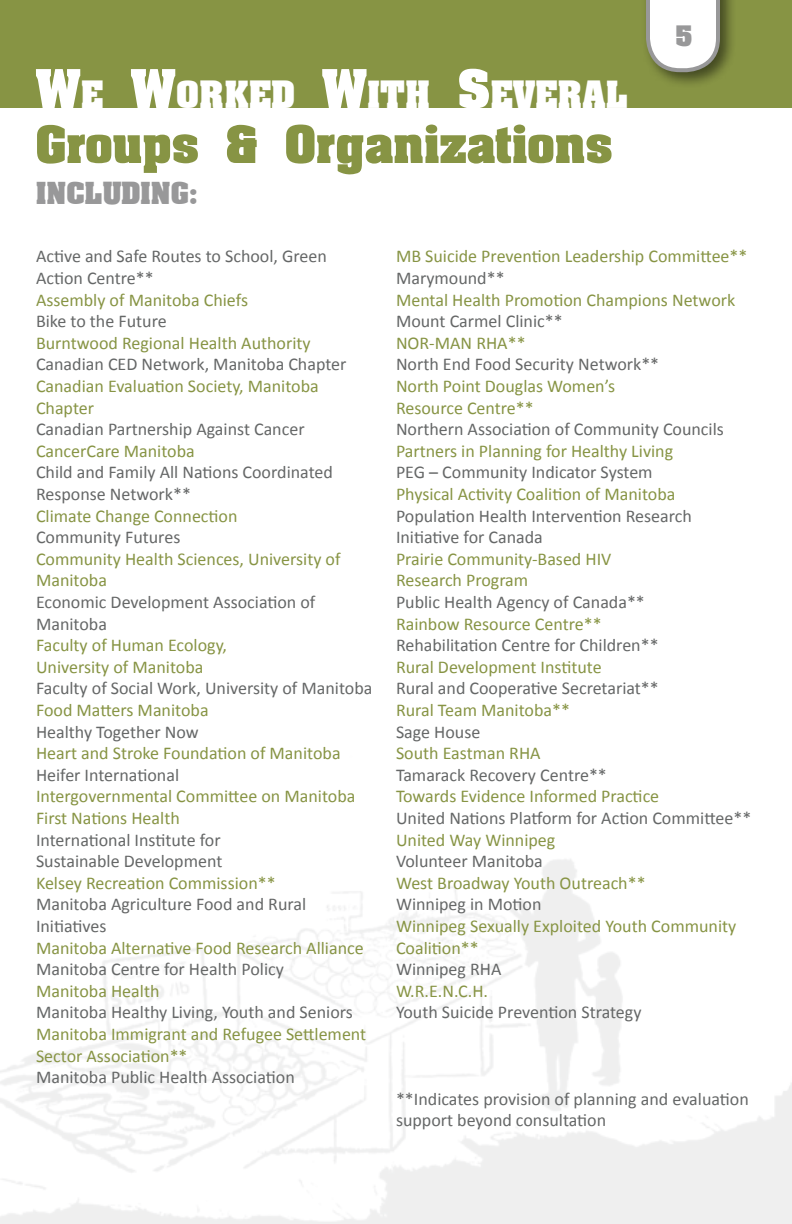
<style>
.page{position:relative;width:792px;height:1224px;background:#fff}
.page>*{position:absolute;margin:0;border:0;box-sizing:border-box;transform-origin:0 0}
.t1{font:300 58px "Aachen";color:#879444}
.t2{font:300 42px "Aachen";color:#fff}
.t3{font:300 34px "Aachen";color:#989899}
.t4{font:700 24px "Aachen";color:#989899}
.t5{font:18px/21.6px "Calibri";color:#656767}
.t6{font:18px/21.6px "Calibri";color:#879444}
.s1{font-size:60px}
</style>
<div class="page">
<div style="left:0;top:0;width:792px;height:108px;background:#879444"></div>
<div style="left:641px;top:0;width:96px;height:89px;background:#000;opacity:.5"></div>
<svg style="left:646px;top:0;width:74px;height:72px;background:#e3e4df"></svg>
<h2 class="t2" style="left:36px;top:71px;width:594px"><span class="s1">W</span>E <span class="s1">W</span>ORKED <span class="s1">W</span>ITH <span class="s1">S</span>EVERAL</h2>
<h1 class="t1" style="left:36px;top:111px;width:579px">Groups &amp; Organizations</h1>
<h3 class="t3" style="left:36px;top:173px;width:164px">INCLUDING:</h3>
<h3 class="t4" style="left:676px;top:17px;width:17px">5</h3>
<p class="t5" style="left:36px;top:246px;width:292px">Active and Safe Routes to School, Green<br>Action Centre**</p>
<p class="t6" style="left:36px;top:289px;width:214px">Assembly of Manitoba Chiefs</p>
<p class="t5" style="left:36px;top:310px;width:132px">Bike to the Future</p>
<p class="t6" style="left:36px;top:332px;width:276px">Burntwood Regional Health Authority</p>
<p class="t5" style="left:36px;top:354px;width:312px">Canadian CED Network, Manitoba Chapter</p>
<p class="t6" style="left:36px;top:375px;width:284px">Canadian Evaluation Society, Manitoba<br>Chapter</p>
<p class="t5" style="left:36px;top:418px;width:270px">Canadian Partnership Against Cancer</p>
<p class="t6" style="left:36px;top:440px;width:160px">CancerCare Manitoba</p>
<p class="t5" style="left:36px;top:462px;width:298px">Child and Family All Nations Coordinated<br>Response Network**</p>
<p class="t6" style="left:36px;top:505px;width:203px">Climate Change Connection</p>
<p class="t5" style="left:36px;top:526px;width:146px">Community Futures</p>
<p class="t6" style="left:36px;top:548px;width:306px">Community Health Sciences, University of<br>Manitoba</p>
<p class="t5" style="left:36px;top:591px;width:281px">Economic Development Association of<br>Manitoba</p>
<p class="t6" style="left:36px;top:634px;width:193px">Faculty of Human Ecology,<br>University of Manitoba</p>
<p class="t5" style="left:36px;top:678px;width:338px">Faculty of Social Work, University of Manitoba</p>
<p class="t6" style="left:36px;top:699px;width:174px">Food Matters Manitoba</p>
<p class="t5" style="left:36px;top:721px;width:164px">Healthy Together Now</p>
<p class="t6" style="left:36px;top:742px;width:306px">Heart and Stroke Foundation of Manitoba</p>
<p class="t5" style="left:36px;top:764px;width:145px">Heifer International</p>
<p class="t6" style="left:36px;top:786px;width:321px">Intergovernmental Committee on Manitoba<br>First Nations Health</p>
<p class="t5" style="left:36px;top:829px;width:188px">International Institute for<br>Sustainable Development</p>
<p class="t6" style="left:36px;top:872px;width:241px">Kelsey Recreation Commission**</p>
<p class="t5" style="left:36px;top:894px;width:272px">Manitoba Agriculture Food and Rural<br>Initiatives</p>
<p class="t6" style="left:36px;top:937px;width:329px">Manitoba Alternative Food Research Alliance</p>
<p class="t5" style="left:36px;top:958px;width:249px">Manitoba Centre for Health Policy</p>
<p class="t6" style="left:36px;top:980px;width:125px">Manitoba Health</p>
<p class="t5" style="left:36px;top:1002px;width:318px">Manitoba Healthy Living, Youth and Seniors</p>
<p class="t6" style="left:36px;top:1023px;width:332px">Manitoba Immigrant and Refugee Settlement<br>Sector Association**</p>
<p class="t5" style="left:36px;top:1066px;width:260px">Manitoba Public Health Association</p>
<p class="t6" style="left:396px;top:246px;width:353px">MB Suicide Prevention Leadership Committee**</p>
<p class="t5" style="left:396px;top:267px;width:110px">Marymound**</p>
<p class="t6" style="left:396px;top:289px;width:341px">Mental Health Promotion Champions Network</p>
<p class="t5" style="left:396px;top:310px;width:168px">Mount Carmel Clinic**</p>
<p class="t6" style="left:396px;top:332px;width:131px">NOR-MAN RHA**</p>
<p class="t5" style="left:396px;top:354px;width:265px">North End Food Security Network**</p>
<p class="t6" style="left:396px;top:375px;width:221px">North Point Douglas Women’s<br>Resource Centre**</p>
<p class="t5" style="left:396px;top:418px;width:329px">Northern Association of Community Councils</p>
<p class="t6" style="left:396px;top:440px;width:279px">Partners in Planning for Healthy Living</p>
<p class="t5" style="left:396px;top:462px;width:258px">PEG – Community Indicator System</p>
<p class="t6" style="left:396px;top:483px;width:281px">Physical Activity Coalition of Manitoba</p>
<p class="t5" style="left:396px;top:505px;width:297px">Population Health Intervention Research<br>Initiative for Canada</p>
<p class="t6" style="left:396px;top:548px;width:217px">Prairie Community-Based HIV<br>Research Program</p>
<p class="t5" style="left:396px;top:591px;width:250px">Public Health Agency of Canada**</p>
<p class="t6" style="left:396px;top:613px;width:207px">Rainbow Resource Centre**</p>
<p class="t5" style="left:396px;top:634px;width:264px">Rehabilitation Centre for Children**</p>
<p class="t6" style="left:396px;top:656px;width:207px">Rural Development Institute</p>
<p class="t5" style="left:396px;top:678px;width:264px">Rural and Cooperative Secretariat**</p>
<p class="t6" style="left:396px;top:699px;width:176px">Rural Team Manitoba**</p>
<p class="t5" style="left:396px;top:721px;width:86px">Sage House</p>
<p class="t6" style="left:396px;top:742px;width:146px">South Eastman RHA</p>
<p class="t5" style="left:396px;top:764px;width:212px">Tamarack Recovery Centre**</p>
<p class="t6" style="left:396px;top:786px;width:265px">Towards Evidence Informed Practice</p>
<p class="t5" style="left:396px;top:807px;width:357px">United Nations Platform for Action Committee**</p>
<p class="t6" style="left:396px;top:829px;width:161px">United Way Winnipeg</p>
<p class="t5" style="left:396px;top:850px;width:148px">Volunteer Manitoba</p>
<p class="t6" style="left:396px;top:872px;width:251px">West Broadway Youth Outreach**</p>
<p class="t5" style="left:396px;top:894px;width:147px">Winnipeg in Motion</p>
<p class="t6" style="left:396px;top:915px;width:342px">Winnipeg Sexually Exploited Youth Community<br>Coalition**</p>
<p class="t5" style="left:396px;top:958px;width:107px">Winnipeg RHA</p>
<p class="t6" style="left:396px;top:980px;width:94px">W.R.E.N.C.H.</p>
<p class="t5" style="left:396px;top:1002px;width:247px">Youth Suicide Prevention Strategy</p>
<p class="t5" style="left:396px;top:1088px;width:354px">**Indicates provision of planning and evaluation support beyond consultation</p>
</div>
